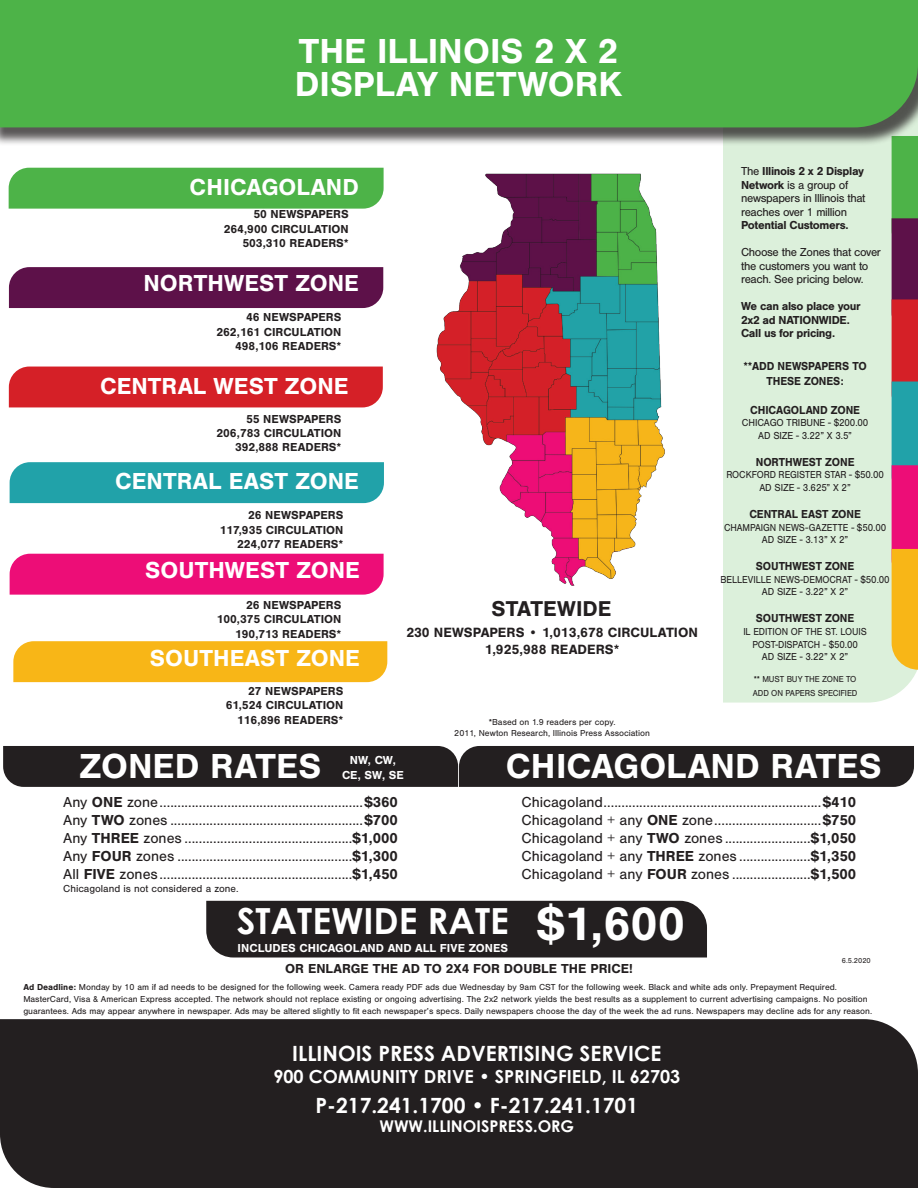
<style>
.page{position:relative;width:918px;height:1188px;background:#fff}
.page>*{position:absolute;margin:0;border:0;box-sizing:border-box;transform-origin:0 0}
.t1{font:700 48.9px "Nimbus San";color:#fff}
.t2{font:700 36px "Nimbus San";color:#fff}
.t3{font:700 36px "Century Gothic";color:#fff}
.t4{font:700 24px "Nimbus San";color:#fff}
.t5{font:700 22.2px "Nimbus San";letter-spacing:.005em;color:#231f20}
.t6{font:700 21px "Century Gothic";color:#fff}
.t7{font:700 18px "Century Gothic";color:#fff}
.t8{font:700 16.2px "Century Gothic";color:#fff}
.t9{font:15px "Nimbus San";color:#231f20}
.t10{font:700 13.95px "Nimbus San";color:#231f20}
.t11{font:700 13.5px "Nimbus San";color:#231f20}
.Paragraph_Style_1{font:700 12px "Nimbus San";color:#231f20}
.t12{font:12px/13.5px "Nimbus San";letter-spacing:-.03em;color:#231f20}
.Paragraph_Style_1-2{font:700 12px "Nimbus San";color:#231f20;scale:.93 1}
.Paragraph_Style_1-3{font:700 12px/13.5px "Nimbus San";letter-spacing:-.03em;color:#231f20}
.t13{font:700 12px/14.4px "Nimbus San";color:#fff;text-align:center}
.Paragraph_Style_1-4{font:10.5px/12.6px "Nimbus San";letter-spacing:-.01em;color:#231f20;text-align:center;scale:.9 1}
.Paragraph_Style_1-5{font:10.5px/12.6px "Nimbus San";letter-spacing:-.01em;color:#231f20;text-align:center;scale:.93 1}
.Paragraph_Style_1-6{font:10.5px "Nimbus San";letter-spacing:-.01em;color:#231f20}
.Paragraph_Style_1-7{font:9px/12px "Nimbus San";color:#231f20}
.Paragraph_Style_1-8{font:9px/14.4px "Nimbus San";color:#231f20;scale:.93 1}
.t14{font:7.5px "Nimbus San";color:#231f20}
.s1{font-weight:700}
</style>
<div class="page">
<div style="left:0;top:1019px;width:918px;height:169px;background:#231f20"></div>
<div style="left:723px;top:146px;width:194px;height:557px;background:#dcf0db"></div>
<div style="left:9px;top:168px;width:375px;height:41px;background:#4db348"></div>
<div style="left:9px;top:267px;width:374px;height:41px;background:#5d1149"></div>
<div style="left:9px;top:367px;width:374px;height:40px;background:#d52027"></div>
<div style="left:10px;top:462px;width:374px;height:41px;background:#21a2a9"></div>
<div style="left:10px;top:554px;width:374px;height:41px;background:#ed0d77"></div>
<div style="left:13px;top:641px;width:374px;height:41px;background:#f8b617"></div>
<div style="left:206px;top:901px;width:501px;height:57px;background:#231f20"></div>
<div style="left:3px;top:746px;width:911px;height:41px;background:#231f20"></div>
<img style="left:437px;top:174px;width:228px;height:412px">
<svg style="left:892px;top:146px;width:26px;height:524px;background:#9e6750"></svg>
<div style="left:0;top:3px;width:918px;height:143px;background:#231f20;opacity:.75"></div>
<div style="left:0;top:0;width:918px;height:127px;background:#4db348"></div>
<p class="t2" style="left:299px;top:31px;width:321px">THE ILLINOIS 2 X 2</p>
<p class="t2" style="left:295px;top:64px;width:329px">DISPLAY NETWORK</p>
<p class="t4" style="left:190px;top:174px;width:171px">CHICAGOLAND</p>
<p class="Paragraph_Style_1" style="left:254px;top:208px;width:97px">50 NEWSPAPERS</p>
<p class="Paragraph_Style_1" style="left:224px;top:222px;width:126px">264,900 CIRCULATION</p>
<p class="Paragraph_Style_1" style="left:242px;top:237px;width:108px">503,310 READERS*</p>
<p class="t4" style="left:143px;top:270px;width:217px">NORTHWEST ZONE</p>
<p class="Paragraph_Style_1" style="left:246px;top:311px;width:97px">46 NEWSPAPERS</p>
<p class="Paragraph_Style_1" style="left:217px;top:325px;width:126px">262,161 CIRCULATION</p>
<p class="Paragraph_Style_1" style="left:235px;top:339px;width:108px">498,106 READERS*</p>
<p class="t4" style="left:100px;top:373px;width:250px">CENTRAL WEST ZONE</p>
<p class="Paragraph_Style_1" style="left:246px;top:412px;width:97px">55 NEWSPAPERS</p>
<p class="Paragraph_Style_1" style="left:217px;top:426px;width:126px">206,783 CIRCULATION</p>
<p class="Paragraph_Style_1" style="left:235px;top:441px;width:108px">392,888 READERS*</p>
<p class="t4" style="left:115px;top:468px;width:245px">CENTRAL EAST ZONE</p>
<p class="Paragraph_Style_1" style="left:248px;top:509px;width:97px">26 NEWSPAPERS</p>
<p class="Paragraph_Style_1" style="left:220px;top:523px;width:125px">117,935 CIRCULATION</p>
<p class="Paragraph_Style_1" style="left:237px;top:537px;width:108px">224,077 READERS*</p>
<p class="t4" style="left:145px;top:556px;width:216px">SOUTHWEST ZONE</p>
<p class="Paragraph_Style_1" style="left:246px;top:598px;width:97px">26 NEWSPAPERS</p>
<p class="Paragraph_Style_1" style="left:217px;top:613px;width:126px">100,375 CIRCULATION</p>
<p class="Paragraph_Style_1" style="left:235px;top:627px;width:108px">190,713 READERS*</p>
<p class="t4" style="left:150px;top:645px;width:211px">SOUTHEAST ZONE</p>
<p class="Paragraph_Style_1" style="left:248px;top:684px;width:97px">27 NEWSPAPERS</p>
<p class="Paragraph_Style_1" style="left:226px;top:699px;width:119px">61,524 CIRCULATION</p>
<p class="Paragraph_Style_1" style="left:237px;top:713px;width:108px">116,896 READERS*</p>
<p class="t5" style="left:492px;top:596px;width:121px">STATEWIDE</p>
<p class="t10" style="left:406px;top:624px;width:293px">230 NEWSPAPERS • 1,013,678 CIRCULATION</p>
<p class="t10" style="left:485px;top:641px;width:136px">1,925,988 READERS*</p>
<p class="Paragraph_Style_1-7" style="left:489px;top:716px;width:128px">*Based on 1.9 readers per copy.</p>
<p class="Paragraph_Style_1-7" style="left:454px;top:727px;width:197px">2011, Newton Research, Illinois Press Association</p>
<p class="t12" style="left:741px;top:165px;width:126px">The <span class="s1">Illinois 2 x 2 Display<br>Network</span> is a group of newspapers in Illinois that reaches over 1 million<br><span class="s1">Potential Customers.</span></p>
<p class="t12" style="left:741px;top:246px;width:142px">Choose the Zones that cover the customers you want to reach. See pricing below.</p>
<p class="Paragraph_Style_1-3" style="left:741px;top:300px;width:121px">We can also place your<br>2x2 ad NATIONWIDE.<br>Call us for pricing.</p>
<p class="Paragraph_Style_1-2" style="left:743px;top:360px;width:134px">**ADD NEWSPAPERS TO</p>
<p class="Paragraph_Style_1-2" style="left:767px;top:374px;width:84px">THESE ZONES:</p>
<p class="Paragraph_Style_1-2" style="left:750px;top:403px;width:120px">CHICAGOLAND ZONE</p>
<p class="Paragraph_Style_1-5" style="left:742px;top:417px;width:138px">CHICAGO TRIBUNE - $200.00<br>AD SIZE - 3.22” X 3.5”</p>
<p class="Paragraph_Style_1-2" style="left:756px;top:455px;width:108px">NORTHWEST ZONE</p>
<p class="Paragraph_Style_1-4" style="left:726px;top:469px;width:177px">ROCKFORD REGISTER STAR - $50.00<br>AD SIZE - 3.625” X 2”</p>
<p class="Paragraph_Style_1-2" style="left:749px;top:507px;width:121px">CENTRAL EAST ZONE</p>
<p class="Paragraph_Style_1-4" style="left:724px;top:521px;width:182px">CHAMPAIGN NEWS-GAZETTE - $50.00<br>AD SIZE - 3.13” X 2”</p>
<p class="Paragraph_Style_1-2" style="left:756px;top:559px;width:107px">SOUTHWEST ZONE</p>
<p class="Paragraph_Style_1-4" style="left:721px;top:573px;width:189px">BELLEVILLE NEWS-DEMOCRAT - $50.00<br>AD SIZE - 3.22” X 2”</p>
<p class="Paragraph_Style_1-2" style="left:756px;top:612px;width:107px">SOUTHWEST ZONE</p>
<p class="Paragraph_Style_1-4" style="left:743px;top:625px;width:139px">IL EDITION OF THE ST. LOUIS<br>POST-DISPATCH - $50.00<br>AD SIZE - 3.22” X 2”</p>
<p class="Paragraph_Style_1-8" style="left:753px;top:672px;width:114px">** MUST BUY THE ZONE TO<br>ADD ON PAPERS SPECIFIED</p>
<p class="t2" style="left:79px;top:746px;width:243px">ZONED RATES</p>
<p class="t13" style="left:342px;top:753px;width:63px">NW, CW,<br>CE, SW, SE</p>
<p class="t2" style="left:506px;top:746px;width:377px">CHICAGOLAND RATES</p>
<p class="t9" style="left:63px;top:794px;width:336px">Any <span class="s1">ONE</span> zone.........................................................<span class="s1">$360</span></p>
<p class="t9" style="left:63px;top:812px;width:336px">Any <span class="s1">TWO</span> zones ......................................................<span class="s1">$700</span></p>
<p class="t9" style="left:63px;top:830px;width:336px">Any <span class="s1">THREE</span> zones ...............................................<span class="s1">$1,000</span></p>
<p class="t9" style="left:63px;top:848px;width:336px">Any <span class="s1">FOUR</span> zones .................................................<span class="s1">$1,300</span></p>
<p class="t9" style="left:63px;top:866px;width:336px">All <span class="s1">FIVE</span> zones......................................................<span class="s1">$1,450</span></p>
<p class="Paragraph_Style_1-6" style="left:63px;top:883px;width:177px">Chicagoland is not considered a zone.</p>
<p class="t9" style="left:522px;top:794px;width:336px">Chicagoland.............................................................<span class="s1">$410</span></p>
<p class="t9" style="left:522px;top:812px;width:336px">Chicagoland + any <span class="s1">ONE</span> zone..............................<span class="s1">$750</span></p>
<p class="t9" style="left:522px;top:830px;width:336px">Chicagoland + any <span class="s1">TWO</span> zones ........................<span class="s1">$1,050</span></p>
<p class="t9" style="left:522px;top:848px;width:336px">Chicagoland + any <span class="s1">THREE</span> zones ....................<span class="s1">$1,350</span></p>
<p class="t9" style="left:522px;top:866px;width:336px">Chicagoland + any <span class="s1">FOUR</span> zones ......................<span class="s1">$1,500</span></p>
<p class="t1" style="left:537px;top:896px;width:150px">$1,600</p>
<p class="t11" style="left:285px;top:961px;width:349px">OR ENLARGE THE AD TO 2X4 FOR DOUBLE THE PRICE!</p>
<p class="t3" style="left:237px;top:893px;width:274px">STATEWIDE RATE</p>
<p class="t13" style="left:238px;top:941px;width:272px">INCLUDES CHICAGOLAND AND ALL FIVE ZONES</p>
<p class="t14" style="left:842px;top:956px;width:30px">6.5.2020</p>
<p class="Paragraph_Style_1-7" style="left:23px;top:981px;width:850px"><span class="s1">Ad Deadline:</span> Monday by 10 am if ad needs to be designed for the following week. Camera ready PDF ads due Wednesday by 9am CST for the following week. Black and white ads only. Prepayment Required.<br>MasterCard, Visa &amp; American Express accepted. The network should not replace existing or ongoing advertising. The 2x2 network yields the best results as a supplement to current advertising campaigns. No position guarantees. Ads may appear anywhere in newspaper. Ads may be altered slightly to fit each newspaper’s specs. Daily newspapers choose the day of the week the ad runs. Newspapers may decline ads for any reason.</p>
<p class="t6" style="left:292px;top:1038px;width:371px">ILLINOIS PRESS ADVERTISING SERVICE</p>
<p class="t7" style="left:273px;top:1063px;width:408px">900 COMMUNITY DRIVE • SPRINGFIELD, IL 62703</p>
<p class="t6" style="left:316px;top:1089px;width:324px">P-217.241.1700 • F-217.241.1701</p>
<p class="t8" style="left:379px;top:1114px;width:196px">WWW.ILLINOISPRESS.ORG</p>
</div>
